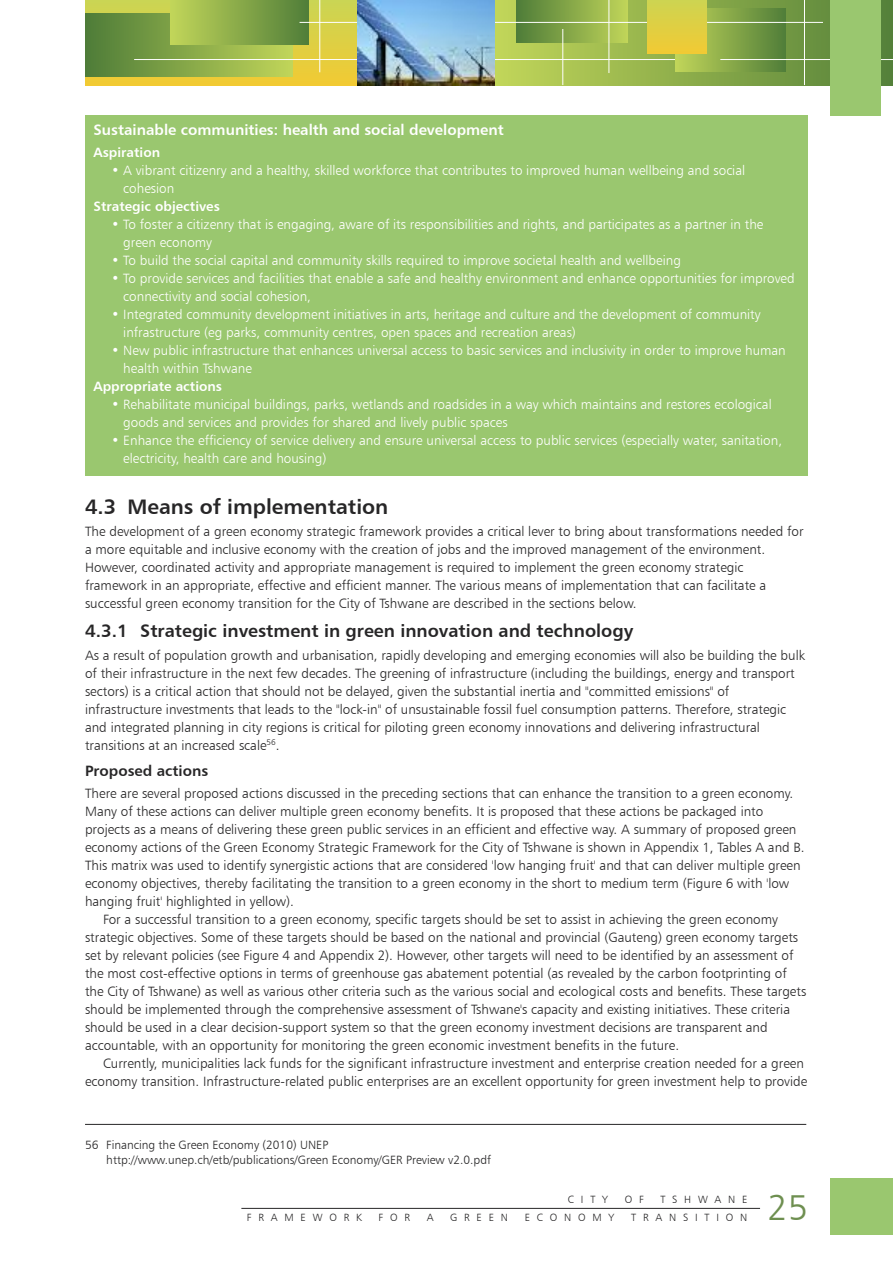
<style>
.page{position:relative;width:893px;height:1263px;background:#fff}
.page>*{position:absolute;margin:0;border:0;box-sizing:border-box;transform-origin:0 0}
.t1{font:36px "Humanist 777 BT Light B";color:#6e8f50}
.t2{font:21px "Humanist 777 BT Bold B";color:#272627}
.t3{font:18px "Humanist 777 BT Bold B";color:#272627}
.t4{font:15px "Humanist 777 BT Bold B";color:#fff}
.t5{font:15px "Humanist 777 BT Bold B";color:#272627}
.t6{font:13.5px/18px "Humanist 777 BT Light B";color:#272627}
.t7{font:13.5px/18px "Humanist 777 BT Light B";color:#fff}
.t8{font:13.5px "Humanist 777 BT Bold B";color:#fff}
.t9{font:12px/15px "Humanist 777 BT Light B";color:#272627}
.t10{font:10.5px "Humanist 777 BT Light B";letter-spacing:.65em;color:#272627}
</style>
<div class="page">
<div style="left:85px;top:116px;width:723px;height:359px;background:#9ac76f"></div>
<div style="left:831px;top:1178px;width:62px;height:56px;background:#9ac76f"></div>
<hr style="left:241px;top:1208px;width:519px;height:1px;background:#272627">
<svg style="left:85px;top:0;width:273px;height:85px;background:#dccd44"></svg>
<div style="left:85px;top:13px;width:207px;height:63px;background:linear-gradient(to right,#4e7c38,#c0d559)"></div>
<div style="left:170px;top:0;width:139px;height:44px;background:linear-gradient(to right,#c2d65a,#507d39)"></div>
<hr style="left:320px;top:0;width:1px;height:72px;background:#fff">
<svg style="left:494px;top:0;width:399px;height:85px;background:#90af4c"></svg>
<div style="left:516px;top:0;width:111px;height:43px;background:linear-gradient(to right,#4e7c38,#c2d65f)"></div>
<hr style="left:134px;top:59px;width:633px;height:1px;background:#fff">
<hr style="left:609px;top:0;width:1px;height:73px;background:#fff">
<hr style="left:804px;top:0;width:1px;height:85px;background:#fff">
<hr style="left:563px;top:29px;width:1px;height:56px;background:#fff">
<svg style="left:675px;top:9px;width:111px;height:62px;background:#7fa246"></svg>
<hr style="left:300px;top:22px;width:523px;height:1px;background:#fff">
<div style="left:647px;top:0;width:60px;height:53px;background:linear-gradient(to bottom,#cdd451,#f1ca34)"></div>
<img style="left:358px;top:0;width:136px;height:85px">
<hr style="left:720px;top:59px;width:173px;height:1px;background:#fff">
<div style="left:830px;top:0;width:50px;height:116px;background:#9ac76f"></div>
<hr style="left:85px;top:1124px;width:721px;height:1px;background:#272627">
<p class="t4" style="left:94px;top:120px;width:412px">Sustainable communities: health and social development</p>
<p class="t8" style="left:94px;top:144px;width:68px">Aspiration</p>
<p class="t7" style="left:123px;top:161px;width:623px;text-indent:-12px">• A vibrant citizenry and a healthy, skilled workforce that contributes to improved human wellbeing and social cohesion</p>
<p class="t8" style="left:94px;top:198px;width:128px">Strategic objectives</p>
<p class="t7" style="left:123px;top:215px;width:642px;text-indent:-12px">• To foster a citizenry that is engaging, aware of its responsibilities and rights, and participates as a partner in the green economy</p>
<p class="t7" style="left:112px;top:251px;width:571px">• To build the social capital and community skills required to improve societal health and wellbeing</p>
<p class="t7" style="left:123px;top:269px;width:673px;text-indent:-12px">• To provide services and facilities that enable a safe and healthy environment and enhance opportunities for improved connectivity and social cohesion,</p>
<p class="t7" style="left:123px;top:305px;width:639px;text-indent:-12px">• Integrated community development initiatives in arts, heritage and culture and the development of community infrastructure (eg parks, community centres, open spaces and recreation areas)</p>
<p class="t7" style="left:123px;top:341px;width:664px;text-indent:-12px">• New public infrastructure that enhances universal access to basic services and inclusivity in order to improve human health within Tshwane</p>
<p class="t8" style="left:94px;top:378px;width:130px">Appropriate actions</p>
<p class="t7" style="left:123px;top:395px;width:650px;text-indent:-12px">• Rehabilitate municipal buildings, parks, wetlands and roadsides in a way which maintains and restores ecological goods and services and provides for shared and lively public spaces</p>
<p class="t7" style="left:123px;top:431px;width:660px;text-indent:-12px">• Enhance the efficiency of service delivery and ensure universal access to public services (especially water, sanitation, electricity, health care and housing)</p>
<h2 class="t2" style="left:85px;top:493px;width:305px">4.3 Means of implementation</h2>
<p class="t6" style="left:85px;top:522px;width:720px">The development of a green economy strategic framework provides a critical lever to bring about transformations needed for a more equitable and inclusive economy with the creation of jobs and the improved management of the environment.<br>However, coordinated activity and appropriate management is required to implement the green economy strategic framework in an appropriate, effective and efficient manner. The various means of implementation that can facilitate a successful green economy transition for the City of Tshwane are described in the sections below.</p>
<h3 class="t3" style="left:85px;top:620px;width:550px">4.3.1 Strategic investment in green innovation and technology</h3>
<p class="t6" style="left:85px;top:646px;width:722px">As a result of population growth and urbanisation, rapidly developing and emerging economies will also be building the bulk of their infrastructure in the next few decades. The greening of infrastructure (including the buildings, energy and transport sectors) is a critical action that should not be delayed, given the substantial inertia and "committed emissions" of infrastructure investments that leads to the "lock-in" of unsustainable fossil fuel consumption patterns. Therefore, strategic and integrated planning in city regions is critical for piloting green economy innovations and delivering infrastructural transitions at an increased scale<sup>56</sup>.</p>
<p class="t5" style="left:85px;top:761px;width:125px">Proposed actions</p>
<p class="t6" style="left:85px;top:784px;width:710px">There are several proposed actions discussed in the preceding sections that can enhance the transition to a green economy.</p>
<p class="t6" style="left:85px;top:802px;width:680px">Many of these actions can deliver multiple green economy benefits. It is proposed that these actions be packaged into</p>
<p class="t6" style="left:85px;top:820px;width:713px">projects as a means of delivering these green public services in an efficient and effective way. A summary of proposed green</p>
<p class="t6" style="left:85px;top:838px;width:721px">economy actions of the Green Economy Strategic Framework for the City of Tshwane is shown in Appendix 1, Tables A and B.</p>
<p class="t6" style="left:85px;top:856px;width:717px">This matrix was used to identify synergistic actions that are considered 'low hanging fruit' and that can deliver multiple green</p>
<p class="t6" style="left:85px;top:874px;width:706px">economy objectives, thereby facilitating the transition to a green economy in the short to medium term (Figure 6 with 'low</p>
<p class="t6" style="left:85px;top:892px;width:211px">hanging fruit' highlighted in yellow).</p>
<p class="t6" style="left:103px;top:910px;width:676px">For a successful transition to a green economy, specific targets should be set to assist in achieving the green economy</p>
<p class="t6" style="left:85px;top:928px;width:715px">strategic objectives. Some of these targets should be based on the national and provincial (Gauteng) green economy targets</p>
<p class="t6" style="left:85px;top:946px;width:710px">set by relevant policies (see Figure 4 and Appendix 2). However, other targets will need to be identified by an assessment of</p>
<p class="t6" style="left:85px;top:964px;width:703px">the most cost-effective options in terms of greenhouse gas abatement potential (as revealed by the carbon footprinting of</p>
<p class="t6" style="left:85px;top:982px;width:723px">the City of Tshwane) as well as various other criteria such as the various social and ecological costs and benefits. These targets</p>
<p class="t6" style="left:85px;top:1000px;width:706px">should be implemented through the comprehensive assessment of Tshwane's capacity and existing initiatives. These criteria</p>
<p class="t6" style="left:85px;top:1018px;width:684px">should be used in a clear decision-support system so that the green economy investment decisions are transparent and</p>
<p class="t6" style="left:85px;top:1036px;width:596px">accountable, with an opportunity for monitoring the green economic investment benefits in the future.</p>
<p class="t6" style="left:103px;top:1054px;width:702px">Currently, municipalities lack funds for the significant infrastructure investment and enterprise creation needed for a green</p>
<p class="t6" style="left:85px;top:1072px;width:724px">economy transition. Infrastructure-related public enterprises are an excellent opportunity for green investment help to provide</p>
<p class="t9" style="left:106px;top:1137px;width:386px;text-indent:-21px">56 Financing the Green Economy (2010) UNEP http://www.unep.ch/etb/publications/Green Economy/GER Preview v2.0.pdf</p>
<p class="t10" style="left:568px;top:1193px;width:42px">CITY</p>
<p class="t10" style="left:625px;top:1193px;width:21px">O F</p>
<p class="t10" style="left:660px;top:1193px;width:89px">TSHWANE</p>
<p class="t10" style="left:247px;top:1211px;width:117px">FRAMEWORK</p>
<p class="t10" style="left:379px;top:1211px;width:33px">FOR</p>
<p class="t10" style="left:427px;top:1211px;width:8px">A</p>
<p class="t10" style="left:450px;top:1211px;width:59px">GREEN</p>
<p class="t10" style="left:525px;top:1211px;width:91px">ECONOMY</p>
<p class="t10" style="left:631px;top:1211px;width:118px">TRANSITION</p>
<h1 class="t1" style="left:768px;top:1185px;width:42px">25</h1>
</div>
